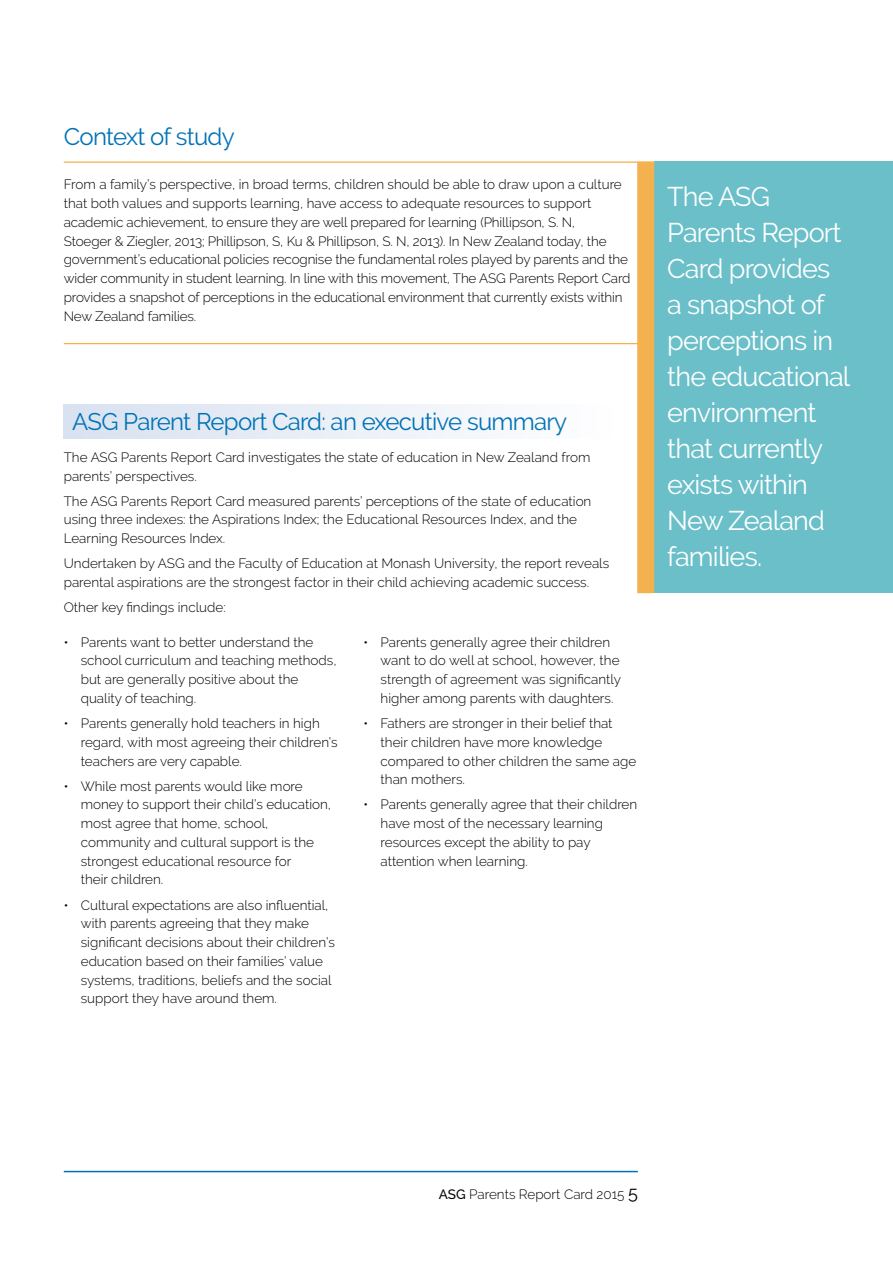
<style>
.page{position:relative;width:893px;height:1263px;background:#fff}
.page>*{position:absolute;margin:0;border:0;box-sizing:border-box;transform-origin:0 0}
.t1{font:27px/36px "Raleway";letter-spacing:-.03em;color:#fff}
.t2{font:24px "Raleway";letter-spacing:-.03em;color:#0073b5}
.t3{font:300 13.5px/18.8px "Raleway";color:#000}
.s1{font-weight:500}
.s2{font-weight:400;font-size:18px}
</style>
<div class="page">
<div style="left:654px;top:161px;width:239px;height:432px;background:#6abfc9"></div>
<div style="left:637px;top:162px;width:17px;height:431px;background:#f3b150"></div>
<hr style="left:64px;top:161px;width:590px;height:2px;background:#f3b150">
<hr style="left:64px;top:343px;width:590px;height:1px;background:#f3b150">
<div style="left:63px;top:404px;width:550px;height:35px;background:linear-gradient(to right,#d8e1f0,#fefefe)"></div>
<hr style="left:64px;top:1171px;width:574px;height:1px;background:#0073b5">
<h2 class="t2" style="left:64px;top:123px;width:172px">Context of study</h2>
<p class="t3" style="left:64px;top:175px;width:568px">From a family’s perspective, in broad terms, children should be able to draw upon a culture that both values and supports learning, have access to adequate resources to support academic achievement, to ensure they are well prepared for learning (Phillipson, S. N,<br>Stoeger &amp; Ziegler, 2013; Phillipson, S, Ku &amp; Phillipson, S. N, 2013). In New Zealand today, the government’s educational policies recognise the fundamental roles played by parents and the wider community in student learning. In line with this movement, The ASG Parents Report Card provides a snapshot of perceptions in the educational environment that currently exists within New Zealand families.</p>
<h2 class="t2" style="left:72px;top:408px;width:496px">ASG Parent Report Card: an executive summary</h2>
<p class="t3" style="left:64px;top:448px;width:528px">The ASG Parents Report Card investigates the state of education in New Zealand from parents’ perspectives.</p>
<p class="t3" style="left:64px;top:491px;width:529px">The ASG Parents Report Card measured parents’ perceptions of the state of education using three indexes: the Aspirations Index; the Educational Resources Index, and the<br>Learning Resources Index.</p>
<p class="t3" style="left:64px;top:554px;width:547px">Undertaken by ASG and the Faculty of Education at Monash University, the report reveals parental aspirations are the strongest factor in their child achieving academic success.</p>
<p class="t3" style="left:64px;top:598px;width:163px">Other key findings include:</p>
<p class="t3" style="left:81px;top:632px;width:257px;text-indent:-17px">• Parents want to better understand the school curriculum and teaching methods, but are generally positive about the quality of teaching.</p>
<p class="t3" style="left:81px;top:714px;width:258px;text-indent:-17px">• Parents generally hold teachers in high regard, with most agreeing their children’s teachers are very capable.</p>
<p class="t3" style="left:81px;top:776px;width:252px;text-indent:-17px">• While most parents would like more money to support their child’s education, most agree that home, school, community and cultural support is the strongest educational resource for<br>their children.</p>
<p class="t3" style="left:81px;top:895px;width:256px;text-indent:-17px">• Cultural expectations are also influential, with parents agreeing that they make significant decisions about their children’s education based on their families’ value systems, traditions, beliefs and the social support they have around them.</p>
<p class="t3" style="left:381px;top:632px;width:242px;text-indent:-17px">• Parents generally agree their children want to do well at school, however, the strength of agreement was significantly higher among parents with daughters.</p>
<p class="t3" style="left:381px;top:714px;width:257px;text-indent:-17px">• Fathers are stronger in their belief that their children have more knowledge compared to other children the same age than mothers.</p>
<p class="t3" style="left:381px;top:795px;width:258px;text-indent:-17px">• Parents generally agree that their children have most of the necessary learning resources except the ability to pay attention when learning.</p>
<h1 class="t1" style="left:667px;top:178px;width:185px">The ASG<br>Parents Report<br>Card provides a snapshot of perceptions in the educational environment that currently exists within<br>New Zealand families.</h1>
<p class="t3" style="left:439px;top:1185px;width:200px"><span class="s1">ASG</span> Parents Report Card 2015 <span class="s2">5</span></p>
</div>
